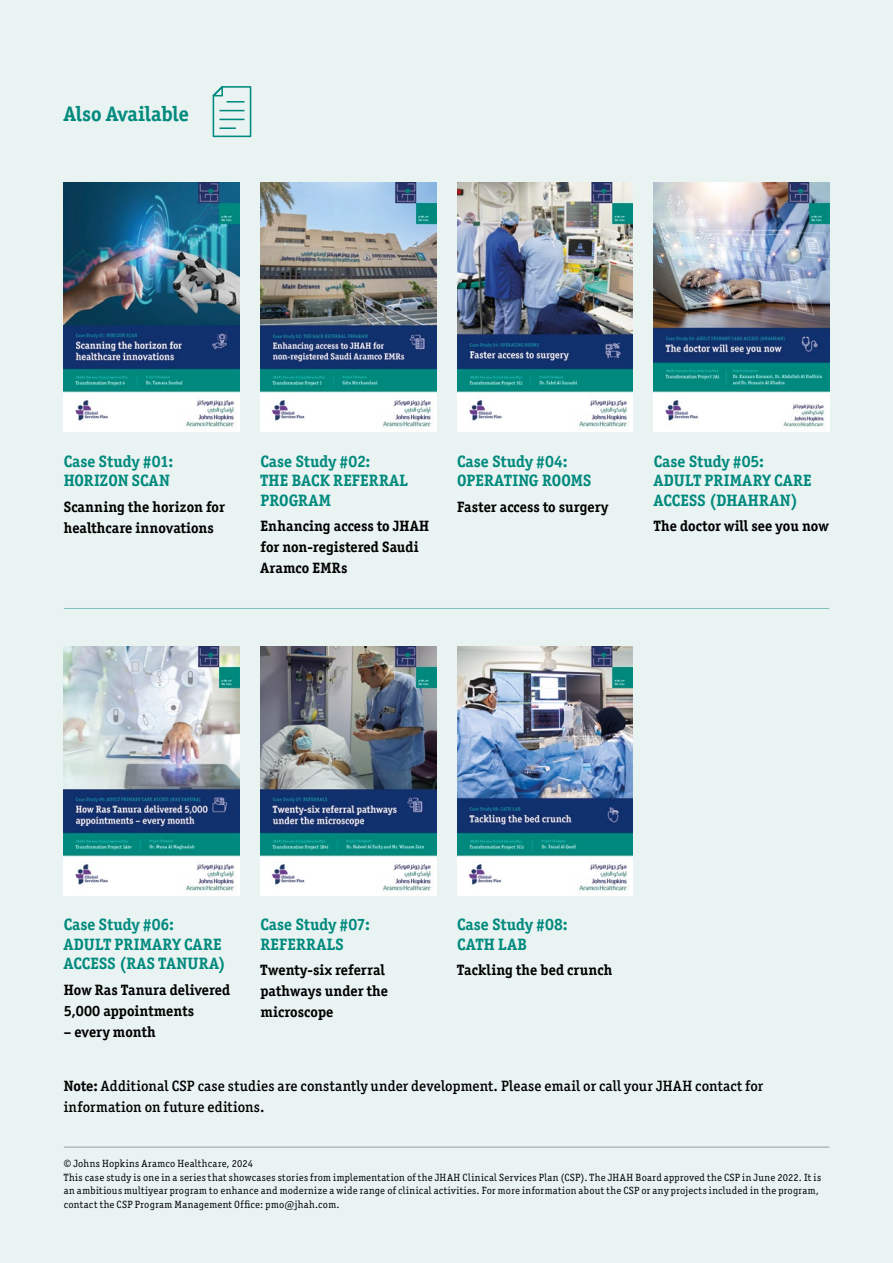
<style>
.page{position:relative;width:893px;height:1263px;background:#e8f3f2}
.page>*{position:absolute;margin:0;border:0;box-sizing:border-box;transform-origin:0 0}
.t1{font:700 21px "Officina Ser ITC Std";color:#00897d}
.t2{font:700 16.5px/19.5px "Officina Ser ITC Std";letter-spacing:.015em;color:#00897d}
.t3{font:700 15px/21px "Officina Ser ITC Std";letter-spacing:.005em;color:#000}
.t4{font:500 15px/21px "Officina Ser ITC Std";letter-spacing:.01em;color:#000}
.t5{font:10.5px/13.5px "Officina Ser ITC Std";letter-spacing:.03em;color:#000}
.s1{font-weight:700}
</style>
<div class="page">
<img style="left:654px;top:183px;width:176px;height:249px">
<img style="left:260px;top:183px;width:176px;height:249px">
<img style="left:64px;top:646px;width:176px;height:249px">
<img style="left:260px;top:646px;width:176px;height:249px">
<img style="left:457px;top:183px;width:176px;height:249px">
<svg style="left:213px;top:86px;width:38px;height:51px"></svg>
<hr style="left:64px;top:608px;width:765px;height:1px;background:#82c1bc">
<img style="left:64px;top:183px;width:176px;height:249px">
<img style="left:457px;top:646px;width:176px;height:249px">
<hr style="left:64px;top:1147px;width:765px;height:1px;background:#9d9d9c">
<h1 class="t1" style="left:64px;top:101px;width:127px">Also Available</h1>
<h2 class="t2" style="left:64px;top:451px;width:111px">Case Study #01:<br>HORIZON SCAN</h2>
<h3 class="t3" style="left:64px;top:496px;width:163px">Scanning the horizon for healthcare innovations</h3>
<h2 class="t2" style="left:260px;top:451px;width:149px">Case Study #02:<br>THE BACK REFERRAL<br>PROGRAM</h2>
<h3 class="t3" style="left:260px;top:515px;width:170px">Enhancing access to JHAH for non-registered Saudi<br>Aramco EMRs</h3>
<h2 class="t2" style="left:457px;top:451px;width:136px">Case Study #04:<br>OPERATING ROOMS</h2>
<h3 class="t3" style="left:457px;top:496px;width:153px">Faster access to surgery</h3>
<h2 class="t2" style="left:654px;top:451px;width:159px">Case Study #05:<br>ADULT PRIMARY CARE<br>ACCESS (DHAHRAN)</h2>
<h3 class="t3" style="left:654px;top:515px;width:177px">The doctor will see you now</h3>
<h2 class="t2" style="left:64px;top:915px;width:163px">Case Study #06:<br>ADULT PRIMARY CARE<br>ACCESS (RAS TANURA)</h2>
<h3 class="t3" style="left:64px;top:979px;width:168px">How Ras Tanura delivered<br>5,000 appointments</h3>
<h3 class="t3" style="left:64px;top:1021px;width:93px">– every month</h3>
<h2 class="t2" style="left:260px;top:915px;width:111px">Case Study #07:<br>REFERRALS</h2>
<h3 class="t3" style="left:260px;top:959px;width:129px">Twenty-six referral pathways under the microscope</h3>
<h2 class="t2" style="left:457px;top:915px;width:112px">Case Study #08:<br>CATH LAB</h2>
<h3 class="t3" style="left:457px;top:959px;width:157px">Tackling the bed crunch</h3>
<h3 class="t4" style="left:64px;top:1075px;width:701px"><span class="s1">Note:</span> Additional CSP case studies are constantly under development. Please email or call your JHAH contact for information on future editions.</h3>
<p class="t5" style="left:64px;top:1157px;width:759px">© Johns Hopkins Aramco Healthcare, 2024<br>This case study is one in a series that showcases stories from implementation of the JHAH Clinical Services Plan (CSP). The JHAH Board approved the CSP in June 2022. It is an ambitious multiyear program to enhance and modernize a wide range of clinical activities. For more information about the CSP or any projects included in the program, contact the CSP Program Management Office: pmo@jhah.com.</p>
</div>
